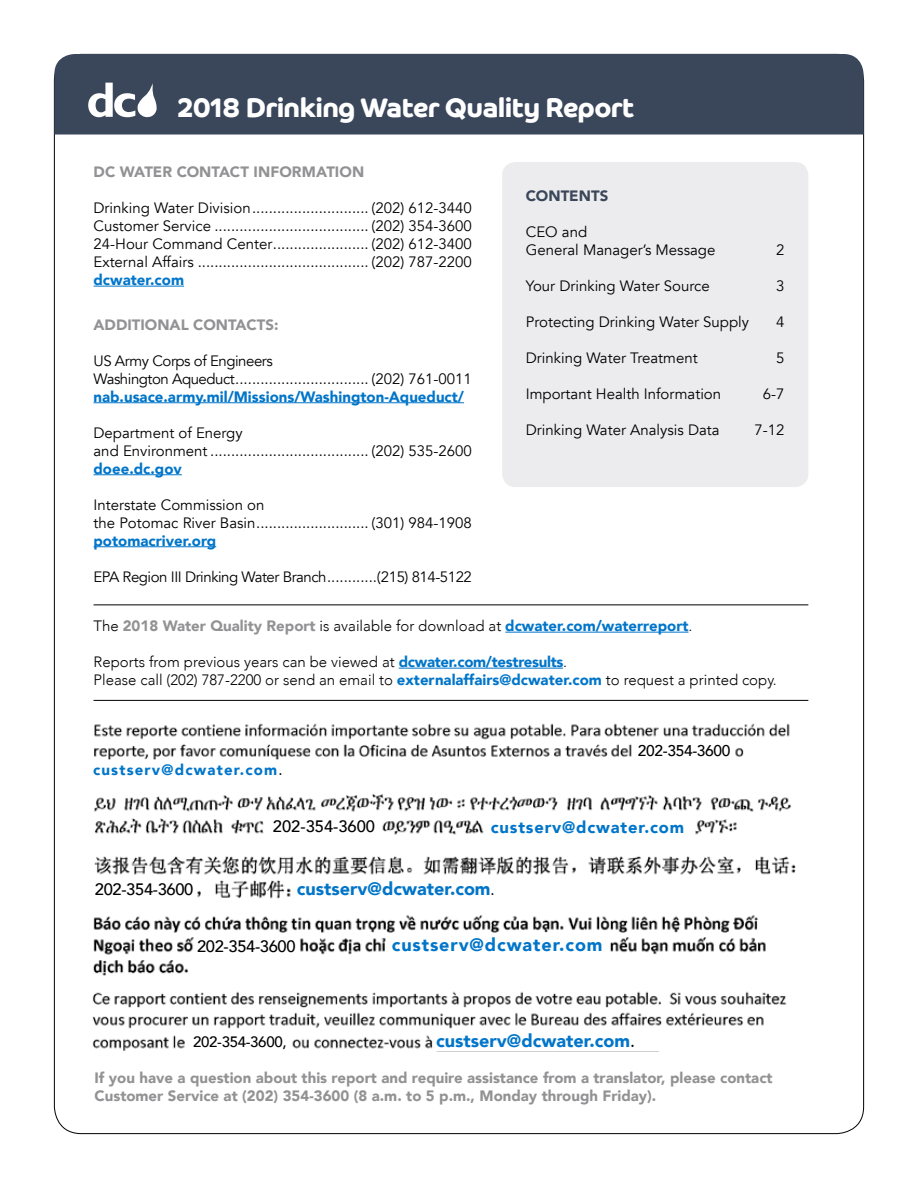
<style>
.page{position:relative;width:918px;height:1188px;background:#fff}
.page>*{position:absolute;margin:0;border:0;box-sizing:border-box;transform-origin:0 0}
.t1{font:700 27px "Co Headline";letter-spacing:-.02em;color:#fff}
.t2{font:900 18px "Avenir";color:#0075c9}
.t3{font:900 18px "Avenir";letter-spacing:.05em;color:#0075c9}
.t4{font:500 16.5px "Avenir";letter-spacing:-.02em;color:#000}
.t5{font:900 16.5px "Avenir";letter-spacing:.05em;color:#0075c9}
.t6{font:500 16.5px "Avenir";color:#000}
.t7{font:500 15.6px "Avenir";letter-spacing:-.02em;color:#000}
.t8{font:15px/18px "Avenir";color:#000}
.t9{font:300 15px/18px "Avenir";color:#000}
.t10{font:900 15px/18px "Avenir";color:#929294}
.t11{font:15px/18px "Avenir";letter-spacing:-.03em;color:#000}
.t12{font:900 15px "Avenir";color:#0075c9}
.t13{font:900 15px "Avenir";letter-spacing:.08em;color:#0075c9}
.t14{font:500 15px "Avenir";letter-spacing:-.02em;color:#000}
.t15{font:900 15px "Avenir";color:#3a465a}
.s1{font-weight:900;color:#929294}
.s2{font-weight:900;color:#0075c9}
.s3{font-weight:400;color:#000}
.s4{font-weight:400;font-size:15px;color:#000}
</style>
<div class="page">
<div style="left:502px;top:162px;width:306px;height:325px;background:#ecebed;border-radius:14px"></div>
<img style="left:94px;top:723px;width:696px;height:37px">
<hr style="left:94px;top:700px;width:714px;height:1px;background:#000">
<hr style="left:94px;top:604px;width:714px;height:1px;background:#000">
<hr style="left:94px;top:286px;width:90px;height:1px;background:#0075c9">
<hr style="left:94px;top:402px;width:370px;height:1px;background:#0075c9">
<hr style="left:94px;top:474px;width:88px;height:1px;background:#0075c9">
<hr style="left:94px;top:546px;width:122px;height:1px;background:#0075c9">
<img style="left:94px;top:794px;width:697px;height:41px">
<img style="left:94px;top:856px;width:702px;height:43px">
<img style="left:93px;top:915px;width:673px;height:61px">
<img style="left:92px;top:991px;width:695px;height:61px">
<hr style="left:505px;top:632px;width:184px;height:1px;background:#0075c9">
<hr style="left:399px;top:668px;width:164px;height:1px;background:#0075c9">
<div style="left:269px;top:816px;width:111px;height:21px;background:#fff"></div>
<div style="left:195px;top:935px;width:103px;height:22px;background:#fff"></div>
<div style="left:188px;top:1032px;width:104px;height:22px;background:#fff"></div>
<div style="left:436px;top:1029px;width:237px;height:22px;background:#fff"></div>
<div style="left:297px;top:877px;width:247px;height:22px;background:#fff"></div>
<div style="left:387px;top:933px;width:221px;height:22px;background:#fff"></div>
<div style="left:486px;top:816px;width:203px;height:25px;background:#fff"></div>
<div style="left:92px;top:879px;width:104px;height:22px;background:#fff"></div>
<div style="left:635px;top:740px;width:98px;height:21px;background:#fff"></div>
<div style="left:54px;top:54px;width:810px;height:81px;background:#3a465a"></div>
<svg style="left:88px;top:83px;width:69px;height:34px"></svg>
<h1 class="t1" style="left:178px;top:92px;width:458px">2018 Drinking Water Quality Report</h1>
<p class="t10" style="left:94px;top:162px;width:272px">DC WATER CONTACT INFORMATION</p>
<p class="t8" style="left:94px;top:199px;width:380px;text-align:justify">Drinking Water Division............................ (202) 612-3440<br>Customer Service ..................................... (202) 354-3600<br>24-Hour Command Center....................... (202) 612-3400<br>External Affairs ......................................... (202) 787-2200</p>
<p class="t12" style="left:94px;top:267px;width:92px">dcwater.com</p>
<p class="t10" style="left:94px;top:315px;width:186px">ADDITIONAL CONTACTS:</p>
<p class="t11" style="left:94px;top:352px;width:380px">US Army Corps of Engineers<br>Washington Aqueduct................................ (202) 761-0011</p>
<p class="t12" style="left:94px;top:384px;width:372px">nab.usace.army.mil/Missions/Washington-Aqueduct/</p>
<p class="t8" style="left:94px;top:424px;width:380px">Department of Energy<br>and Environment ...................................... (202) 535-2600</p>
<p class="t12" style="left:94px;top:456px;width:90px">doee.dc.gov</p>
<p class="t8" style="left:94px;top:496px;width:380px">Interstate Commission on<br>the Potomac River Basin........................... (301) 984-1908</p>
<p class="t12" style="left:94px;top:528px;width:124px">potomacriver.org</p>
<p class="t11" style="left:94px;top:568px;width:380px">EPA Region III Drinking Water Branch............(215) 814-5122</p>
<p class="t15" style="left:526px;top:183px;width:84px">CONTENTS</p>
<p class="t8" style="left:526px;top:223px;width:191px">CEO and<br>General Manager’s Message</p>
<p class="t8" style="left:526px;top:277px;width:185px">Your Drinking Water Source</p>
<p class="t8" style="left:526px;top:313px;width:225px">Protecting Drinking Water Supply</p>
<p class="t8" style="left:526px;top:349px;width:173px">Drinking Water Treatment</p>
<p class="t8" style="left:526px;top:385px;width:197px">Important Health Information</p>
<p class="t8" style="left:526px;top:421px;width:195px">Drinking Water Analysis Data</p>
<p class="t8" style="left:776px;top:241px;width:10px">2</p>
<p class="t8" style="left:776px;top:277px;width:10px">3</p>
<p class="t8" style="left:776px;top:313px;width:10px">4</p>
<p class="t8" style="left:776px;top:349px;width:10px">5</p>
<p class="t8" style="left:763px;top:385px;width:23px">6-7</p>
<p class="t8" style="left:754px;top:421px;width:32px">7-12</p>
<p class="t9" style="left:94px;top:617px;width:600px">The <span class="s1">2018 Water Quality Report</span> is available for download at <span class="s2">dcwater.com/waterreport</span>.</p>
<p class="t9" style="left:94px;top:653px;width:685px">Reports from previous years can be viewed at <span class="s2">dcwater.com/testresults</span>.<br>Please call (202) 787-2200 or send an email to <span class="s2">externalaffairs@dcwater.com</span> to request a printed copy.</p>
<p class="t13" style="left:93px;top:757px;width:191px">custserv@dcwater.com<span class="s3">.</span></p>
<p class="t6" style="left:273px;top:812px;width:104px">202-354-3600</p>
<p class="t7" style="left:638px;top:737px;width:94px">202-354-3600</p>
<p class="t5" style="left:491px;top:813px;width:195px">custserv@dcwater.com</p>
<p class="t4" style="left:95px;top:875px;width:100px">202-354-3600</p>
<p class="t2" style="left:297px;top:874px;width:199px">custserv@dcwater.com<span class="s4">.</span></p>
<p class="t4" style="left:197px;top:932px;width:100px">202-354-3600</p>
<p class="t3" style="left:392px;top:930px;width:212px">custserv@dcwater.com</p>
<p class="t14" style="left:193px;top:1029px;width:95px">202-354-3600,</p>
<p class="t2" style="left:436px;top:1026px;width:200px">custserv@dcwater.com<span class="s3">.</span></p>
<p class="t10" style="left:95px;top:1069px;width:680px">If you have a question about this report and require assistance from a translator, please contact<br>Customer Service at (202) 354-3600 (8 a.m. to 5 p.m., Monday through Friday).</p>
</div>
